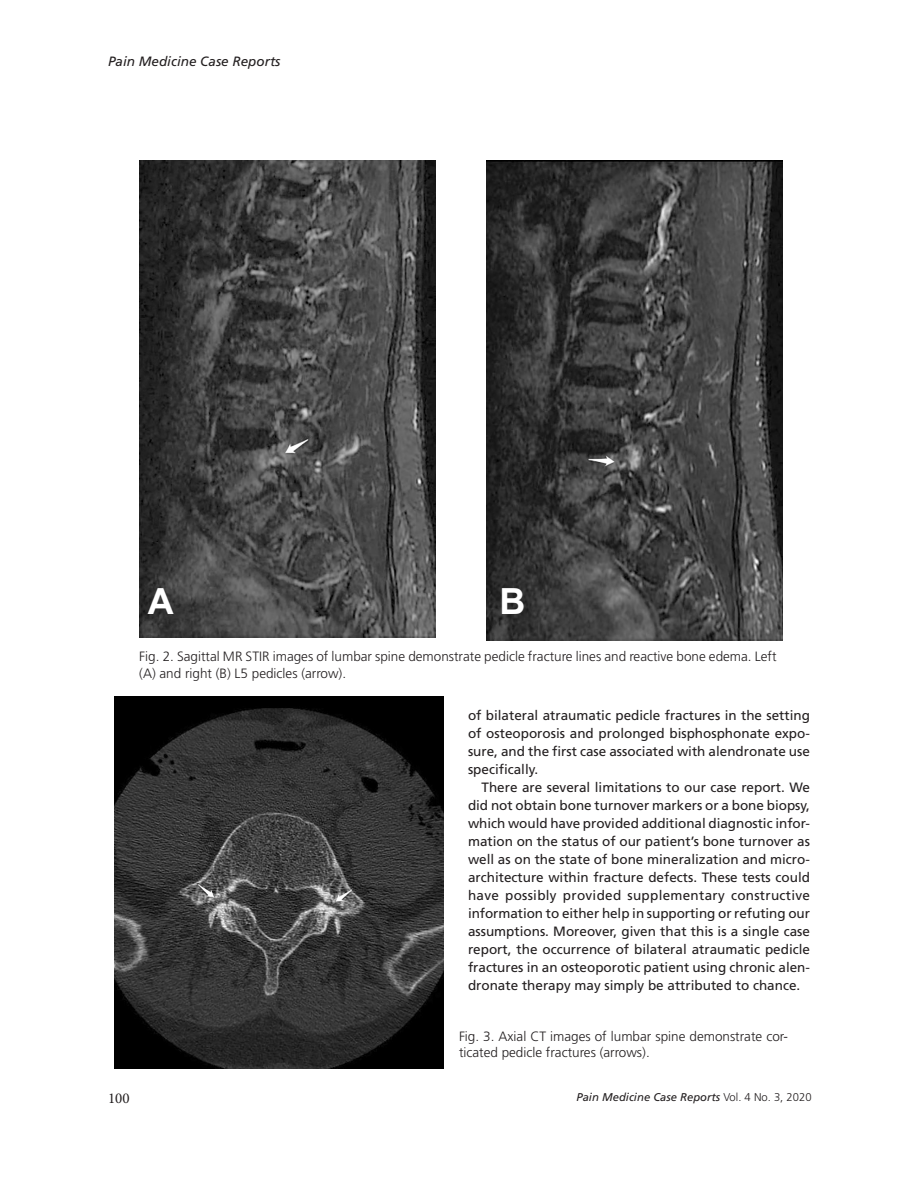
<style>
.page{position:relative;width:918px;height:1188px;background:#fff}
.page>*{position:absolute;margin:0;border:0;box-sizing:border-box;transform-origin:0 0}
.text_heading_2{font:700 36px "Arial";color:#fff}
.t1{font:15px "Minion Pro";color:#231f20}
.article_text{font:13.5px/18px "Frutiger LT Std";color:#231f20;text-align:justify}
.table-fig_titles{font:300 13.5px/16.2px "Frutiger LT Std";color:#231f20}
.t2{font:italic 13.5px "Frutiger LT Std";color:#231f20}
.t3{font:italic 11.25px "Frutiger LT Std";color:#231f20}
.s1{font-weight:300;font-style:normal}
</style>
<div class="page">
<img style="left:139px;top:161px;width:296px;height:476px">
<img style="left:486px;top:161px;width:297px;height:479px">
<img style="left:114px;top:696px;width:330px;height:373px">
<p class="t2" style="left:108px;top:54px;width:174px">Pain Medicine Case Reports</p>
<p class="text_heading_2" style="left:148px;top:576px;width:27px">A</p>
<p class="text_heading_2" style="left:499px;top:576px;width:27px">B</p>
<p class="table-fig_titles" style="left:139px;top:649px;width:639px">Fig. 2. Sagittal MR STIR images of lumbar spine demonstrate pedicle fracture lines and reactive bone edema. Left (A) and right (B) L5 pedicles (arrow).</p>
<p class="article_text" style="left:468px;top:706px;width:344px">of bilateral atraumatic pedicle fractures in the setting of osteoporosis and prolonged bisphosphonate expo&shy;sure, and the first case associated with alendronate use specifically.</p>
<p class="article_text" style="left:468px;top:778px;width:344px;text-indent:14px">There are several limitations to our case report. We did not obtain bone turnover markers or a bone biopsy, which would have provided additional diagnostic infor&shy;mation on the status of our patient’s bone turnover as well as on the state of bone mineralization and micro&shy;architecture within fracture defects. These tests could have possibly provided supplementary constructive information to either help in supporting or refuting our assumptions. Moreover, given that this is a single case report, the occurrence of bilateral atraumatic pedicle fractures in an osteoporotic patient using chronic alen&shy;dronate therapy may simply be attributed to chance.</p>
<p class="table-fig_titles" style="left:459px;top:1028px;width:331px">Fig. 3. Axial CT images of lumbar spine demonstrate cor&shy;ticated pedicle fractures (arrows).</p>
<p class="t1" style="left:108px;top:1089px;width:23px">100</p>
<p class="t3" style="left:576px;top:1090px;width:237px">Pain Medicine Case Reports <span class="s1">Vol. 4 No. 3, 2020</span></p>
</div>
